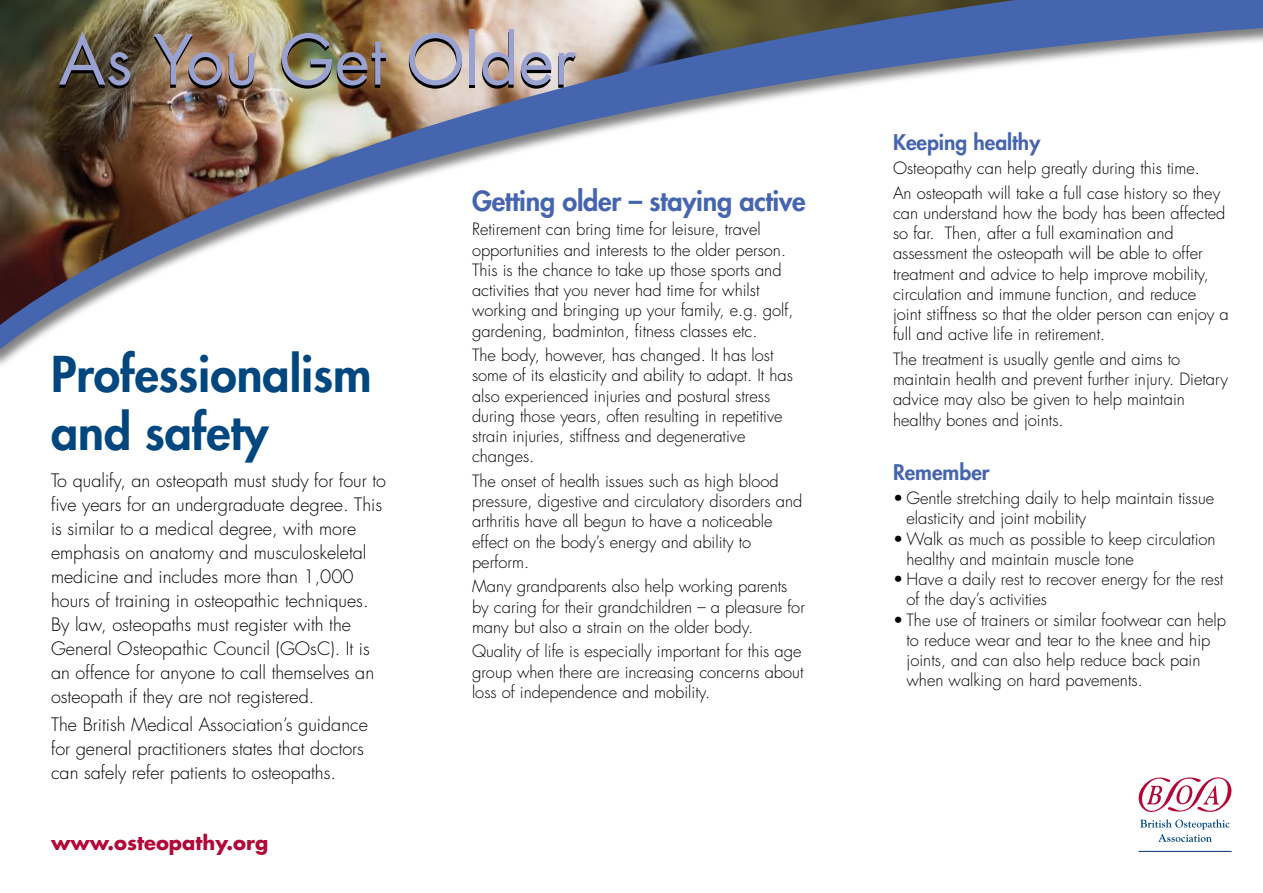
<style>
.page{position:relative;width:1263px;height:893px;background:#fff}
.page>*{position:absolute;margin:0;border:0;box-sizing:border-box;transform-origin:0 0}
.t1{font:67.35px "Futura";color:#000}
.t2{font:800 48px/57.6px "Futura";color:#00467f}
.t3{font:800 27px "Futura";letter-spacing:-.01em;color:#4665af}
.t4{font:800 21px "Futura";color:#4665af}
.t5{font:700 19.5px "Futura";color:#b20838}
.t6{font:300 18px/24px "Futura";color:#000}
.t7{font:300 16.5px/20.2px "Futura";color:#000}
</style>
<div class="page">
<hr style="left:1139px;top:851px;width:92px;height:1px;background:#14477d">
<svg style="left:1139px;top:777px;width:92px;height:65px"></svg>
<img style="left:0;top:0;width:1263px;height:354px">
<h1 class="t1" style="left:58px;top:17px;width:519px">As You Get Older</h1>
<h2 class="t2" style="left:51px;top:345px;width:322px">Professionalism and safety</h2>
<p class="t6" style="left:51px;top:468px;width:336px">To qualify, an osteopath must study for four to five years for an undergraduate degree. This is similar to a medical degree, with more emphasis on anatomy and musculoskeletal medicine and includes more than 1,000 hours of training in osteopathic techniques.<br>By law, osteopaths must register with the General Osteopathic Council (GOsC). It is an offence for anyone to call themselves an osteopath if they are not registered.</p>
<p class="t6" style="left:51px;top:713px;width:318px">The British Medical Association’s guidance for general practitioners states that doctors can safely refer patients to osteopaths.</p>
<p class="t5" style="left:51px;top:829px;width:219px">www.osteopathy.org</p>
<h3 class="t3" style="left:472px;top:183px;width:335px">Getting older – staying active</h3>
<p class="t7" style="left:472px;top:219px;width:323px">Retirement can bring time for leisure, travel opportunities and interests to the older person.<br>This is the chance to take up those sports and activities that you never had time for whilst working and bringing up your family, e.g. golf, gardening, badminton, fitness classes etc.</p>
<p class="t7" style="left:472px;top:345px;width:322px">The body, however, has changed. It has lost some of its elasticity and ability to adapt. It has also experienced injuries and postural stress during those years, often resulting in repetitive strain injuries, stiffness and degenerative changes.</p>
<p class="t7" style="left:472px;top:471px;width:332px">The onset of health issues such as high blood pressure, digestive and circulatory disorders and arthritis have all begun to have a noticeable effect on the body’s energy and ability to perform.</p>
<p class="t7" style="left:472px;top:576px;width:334px">Many grandparents also help working parents by caring for their grandchildren – a pleasure for many but also a strain on the older body.</p>
<p class="t7" style="left:472px;top:641px;width:333px;text-align:justify">Quality of life is especially important for this age group when there are increasing concerns about loss of independence and mobility.</p>
<p class="t4" style="left:893px;top:128px;width:149px">Keeping healthy</p>
<p class="t7" style="left:893px;top:156px;width:329px;line-height:24.5px">Osteopathy can help greatly during this time.<br>An osteopath will take a full case history so they</p>
<p class="t7" style="left:893px;top:203px;width:337px">can understand how the body has been affected so far. Then, after a full examination and assessment the osteopath will be able to offer treatment and advice to help improve mobility, circulation and immune function, and reduce<br>joint stiffness so that the older person can enjoy a full and active life in retirement.</p>
<p class="t7" style="left:893px;top:349px;width:336px">The treatment is usually gentle and aims to maintain health and prevent further injury. Dietary advice may also be given to help maintain healthy bones and joints.</p>
<p class="t4" style="left:893px;top:458px;width:98px">Remember</p>
<p class="t7" style="left:906px;top:488px;width:309px;text-indent:-13px">• Gentle stretching daily to help maintain tissue elasticity and joint mobility</p>
<p class="t7" style="left:906px;top:529px;width:311px;text-indent:-13px">• Walk as much as possible to keep circulation healthy and maintain muscle tone</p>
<p class="t7" style="left:906px;top:569px;width:318px;text-indent:-13px">• Have a daily rest to recover energy for the rest of the day’s activities</p>
<p class="t7" style="left:906px;top:610px;width:321px;text-indent:-13px">• The use of trainers or similar footwear can help to reduce wear and tear to the knee and hip joints, and can also help reduce back pain when walking on hard pavements.</p>
</div>
